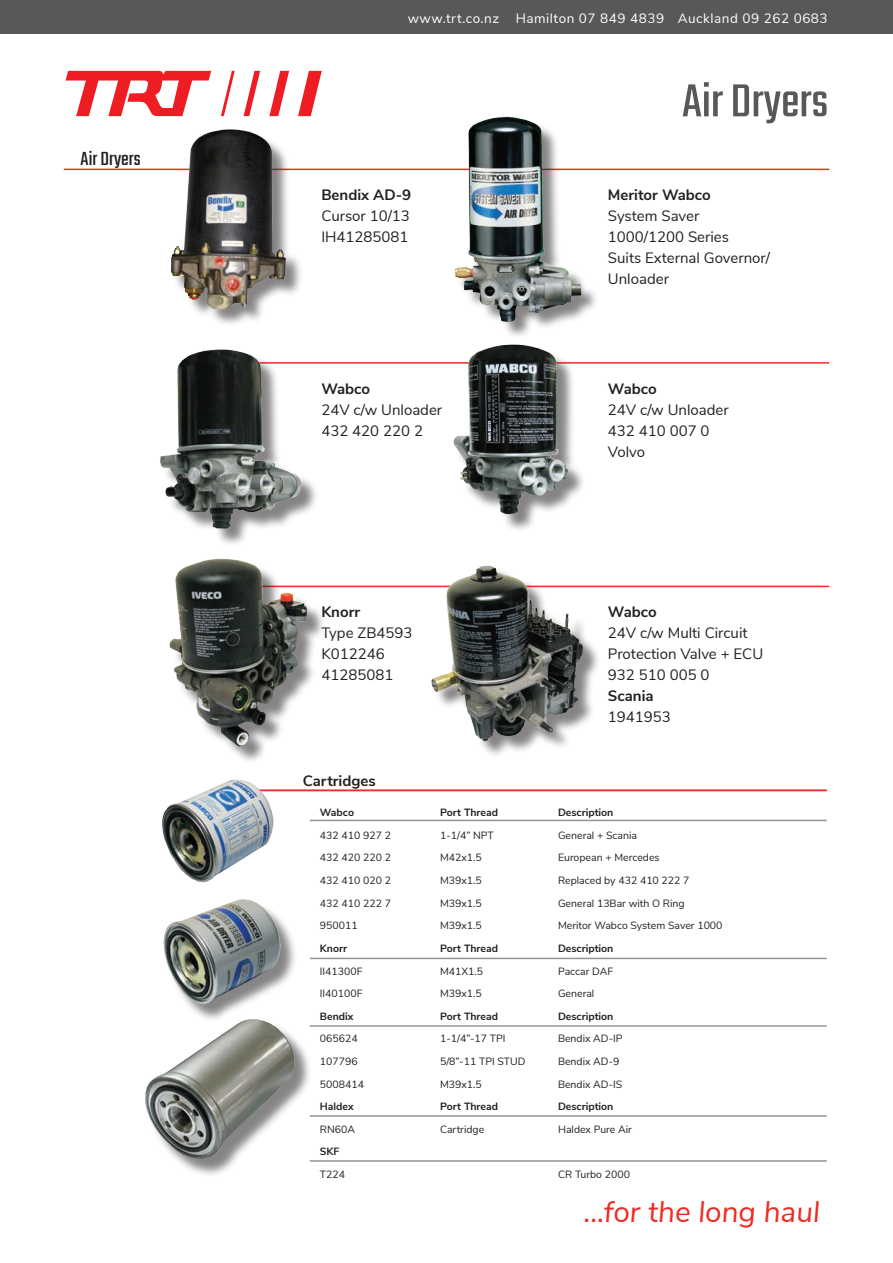
<style>
.page{position:relative;width:893px;height:1263px;background:#fff}
.page>*{position:absolute;margin:0;border:0;box-sizing:border-box;transform-origin:0 0}
.t1{font:51px "Teko";color:#57585a}
.t2{font:italic 29.7px "Nunito Sans";color:#ec2d23}
.t3{font:21px "Teko";color:#231f20}
.t4{font:15px/21px "Nunito Sans";color:#231f20}
.t5{font:700 15px "Nunito Sans";color:#231f20}
.t6{font:13.5px "Nunito Sans";letter-spacing:.04em;color:#fff}
.t7{font:10.5px "Nunito Sans";color:#231f20}
.t8{font:700 10.5px "Nunito Sans";color:#231f20}
</style>
<div class="page">
<div style="left:0;top:0;width:893px;height:34px;background:#57585a"></div>
<svg style="left:66px;top:71px;width:145px;height:45px"></svg>
<svg style="left:298px;top:71px;width:24px;height:45px"></svg>
<svg style="left:269px;top:71px;width:20px;height:45px"></svg>
<svg style="left:244px;top:71px;width:16px;height:45px"></svg>
<svg style="left:221px;top:71px;width:14px;height:45px"></svg>
<hr style="left:64px;top:169px;width:765px;height:1px;background:#ec2d23">
<hr style="left:247px;top:362px;width:582px;height:2px;background:#ec2d23">
<hr style="left:247px;top:586px;width:582px;height:1px;background:#ec2d23">
<hr style="left:211px;top:790px;width:616px;height:1px;background:#ec2d23">
<hr style="left:310px;top:820px;width:517px;height:1px;background:#939598">
<hr style="left:310px;top:958px;width:517px;height:1px;background:#939598">
<hr style="left:310px;top:1025px;width:517px;height:2px;background:#939598">
<hr style="left:310px;top:1115px;width:517px;height:2px;background:#939598">
<hr style="left:310px;top:1160px;width:517px;height:2px;background:#939598">
<div style="left:166px;top:902px;width:132px;height:120px;background:#231f20;opacity:.55"></div>
<img style="left:163px;top:899px;width:124px;height:110px">
<div style="left:172px;top:562px;width:153px;height:202px;background:#231f20;opacity:.55"></div>
<img style="left:169px;top:558px;width:153px;height:190px">
<div style="left:434px;top:568px;width:167px;height:190px;background:#231f20;opacity:.55"></div>
<img style="left:420px;top:565px;width:167px;height:177px">
<div style="left:173px;top:132px;width:131px;height:195px;background:#231f20;opacity:.55"></div>
<img style="left:167px;top:129px;width:123px;height:187px">
<img style="left:162px;top:779px;width:115px;height:104px">
<div style="left:457px;top:119px;width:142px;height:220px;background:#231f20;opacity:.55"></div>
<img style="left:441px;top:116px;width:150px;height:214px">
<div style="left:457px;top:347px;width:129px;height:185px;background:#231f20;opacity:.55"></div>
<img style="left:439px;top:333px;width:137px;height:192px">
<img style="left:160px;top:349px;width:170px;height:195px">
<div style="left:148px;top:1021px;width:164px;height:156px;background:#231f20;opacity:.55"></div>
<img style="left:145px;top:1011px;width:154px;height:159px">
<p class="t3" style="left:81px;top:146px;width:62px">Air Dryers</p>
<p class="t6" style="left:408px;top:9px;width:421px">www.trt.co.nz Hamilton 07 849 4839 Auckland 09 262 0683</p>
<p class="t5" style="left:321px;top:184px;width:91px">Bendix AD-9</p>
<p class="t4" style="left:321px;top:205px;width:90px">Cursor 10/13</p>
<p class="t4" style="left:321px;top:226px;width:89px">IH41285081</p>
<p class="t5" style="left:321px;top:378px;width:50px">Wabco</p>
<p class="t4" style="left:321px;top:398px;width:122px">24V c/w Unloader</p>
<p class="t4" style="left:321px;top:419px;width:103px">432 420 220 2</p>
<p class="t5" style="left:321px;top:601px;width:40px">Knorr</p>
<p class="t4" style="left:321px;top:622px;width:93px">Type ZB4593</p>
<p class="t4" style="left:321px;top:643px;width:65px">K012246</p>
<p class="t4" style="left:321px;top:664px;width:73px">41285081</p>
<p class="t1" style="left:682px;top:72px;width:148px">Air Dryers</p>
<p class="t5" style="left:608px;top:184px;width:104px">Meritor Wabco</p>
<p class="t4" style="left:608px;top:205px;width:123px">System Saver<br>1000/1200 Series</p>
<p class="t4" style="left:608px;top:247px;width:164px">Suits External Governor/</p>
<p class="t4" style="left:608px;top:268px;width:63px">Unloader</p>
<p class="t5" style="left:608px;top:378px;width:50px">Wabco</p>
<p class="t4" style="left:608px;top:398px;width:122px">24V c/w Unloader</p>
<p class="t4" style="left:608px;top:419px;width:103px">432 410 007 0</p>
<p class="t4" style="left:608px;top:440px;width:39px">Volvo</p>
<p class="t5" style="left:608px;top:601px;width:50px">Wabco</p>
<p class="t4" style="left:608px;top:622px;width:157px">24V c/w Multi Circuit<br>Protection Valve + ECU</p>
<p class="t4" style="left:608px;top:664px;width:103px">932 510 005 0</p>
<p class="t5" style="left:608px;top:685px;width:47px">Scania</p>
<p class="t4" style="left:608px;top:706px;width:64px">1941953</p>
<p class="t5" style="left:303px;top:770px;width:74px">Cartridges</p>
<p class="t8" style="left:320px;top:805px;width:36px">Wabco</p>
<p class="t8" style="left:440px;top:805px;width:60px">Port Thread</p>
<p class="t8" style="left:558px;top:805px;width:57px">Description</p>
<p class="t7" style="left:320px;top:827px;width:73px">432 410 927 2</p>
<p class="t7" style="left:440px;top:827px;width:55px">1-1/4” NPT</p>
<p class="t7" style="left:558px;top:827px;width:81px">General + Scania</p>
<p class="t7" style="left:320px;top:850px;width:73px">432 420 220 2</p>
<p class="t7" style="left:440px;top:850px;width:43px">M42x1.5</p>
<p class="t7" style="left:558px;top:850px;width:103px">European + Mercedes</p>
<p class="t7" style="left:320px;top:873px;width:73px">432 410 020 2</p>
<p class="t7" style="left:440px;top:873px;width:43px">M39x1.5</p>
<p class="t7" style="left:558px;top:873px;width:133px">Replaced by 432 410 222 7</p>
<p class="t7" style="left:320px;top:895px;width:73px">432 410 222 7</p>
<p class="t7" style="left:440px;top:895px;width:43px">M39x1.5</p>
<p class="t7" style="left:558px;top:895px;width:128px">General 13Bar with O Ring</p>
<p class="t7" style="left:320px;top:918px;width:39px">950011</p>
<p class="t7" style="left:440px;top:918px;width:43px">M39x1.5</p>
<p class="t7" style="left:558px;top:918px;width:166px">Meritor Wabco System Saver 1000</p>
<p class="t8" style="left:320px;top:940px;width:29px">Knorr</p>
<p class="t8" style="left:440px;top:940px;width:60px">Port Thread</p>
<p class="t8" style="left:558px;top:940px;width:57px">Description</p>
<p class="t7" style="left:320px;top:963px;width:44px">II41300F</p>
<p class="t7" style="left:440px;top:963px;width:45px">M41X1.5</p>
<p class="t7" style="left:558px;top:963px;width:57px">Paccar DAF</p>
<p class="t7" style="left:320px;top:986px;width:44px">II40100F</p>
<p class="t7" style="left:440px;top:986px;width:43px">M39x1.5</p>
<p class="t7" style="left:558px;top:986px;width:38px">General</p>
<p class="t8" style="left:320px;top:1008px;width:35px">Bendix</p>
<p class="t8" style="left:440px;top:1008px;width:60px">Port Thread</p>
<p class="t8" style="left:558px;top:1008px;width:57px">Description</p>
<p class="t7" style="left:320px;top:1031px;width:39px">065624</p>
<p class="t7" style="left:440px;top:1031px;width:67px">1-1/4”-17 TPI</p>
<p class="t7" style="left:558px;top:1031px;width:66px">Bendix AD-IP</p>
<p class="t7" style="left:320px;top:1054px;width:39px">107796</p>
<p class="t7" style="left:440px;top:1054px;width:87px">5/8”-11 TPI STUD</p>
<p class="t7" style="left:558px;top:1054px;width:63px">Bendix AD-9</p>
<p class="t7" style="left:320px;top:1076px;width:46px">5008414</p>
<p class="t7" style="left:440px;top:1076px;width:43px">M39x1.5</p>
<p class="t7" style="left:558px;top:1076px;width:66px">Bendix AD-IS</p>
<p class="t8" style="left:320px;top:1099px;width:35px">Haldex</p>
<p class="t8" style="left:440px;top:1099px;width:60px">Port Thread</p>
<p class="t8" style="left:558px;top:1099px;width:57px">Description</p>
<p class="t7" style="left:320px;top:1121px;width:37px">RN60A</p>
<p class="t7" style="left:440px;top:1121px;width:46px">Cartridge</p>
<p class="t7" style="left:558px;top:1121px;width:75px">Haldex Pure Air</p>
<p class="t8" style="left:320px;top:1144px;width:21px">SKF</p>
<p class="t7" style="left:320px;top:1167px;width:27px">T224</p>
<p class="t7" style="left:558px;top:1167px;width:73px">CR Turbo 2000</p>
<h2 class="t2" style="left:584px;top:1190px;width:237px">...for the long haul</h2>
</div>
